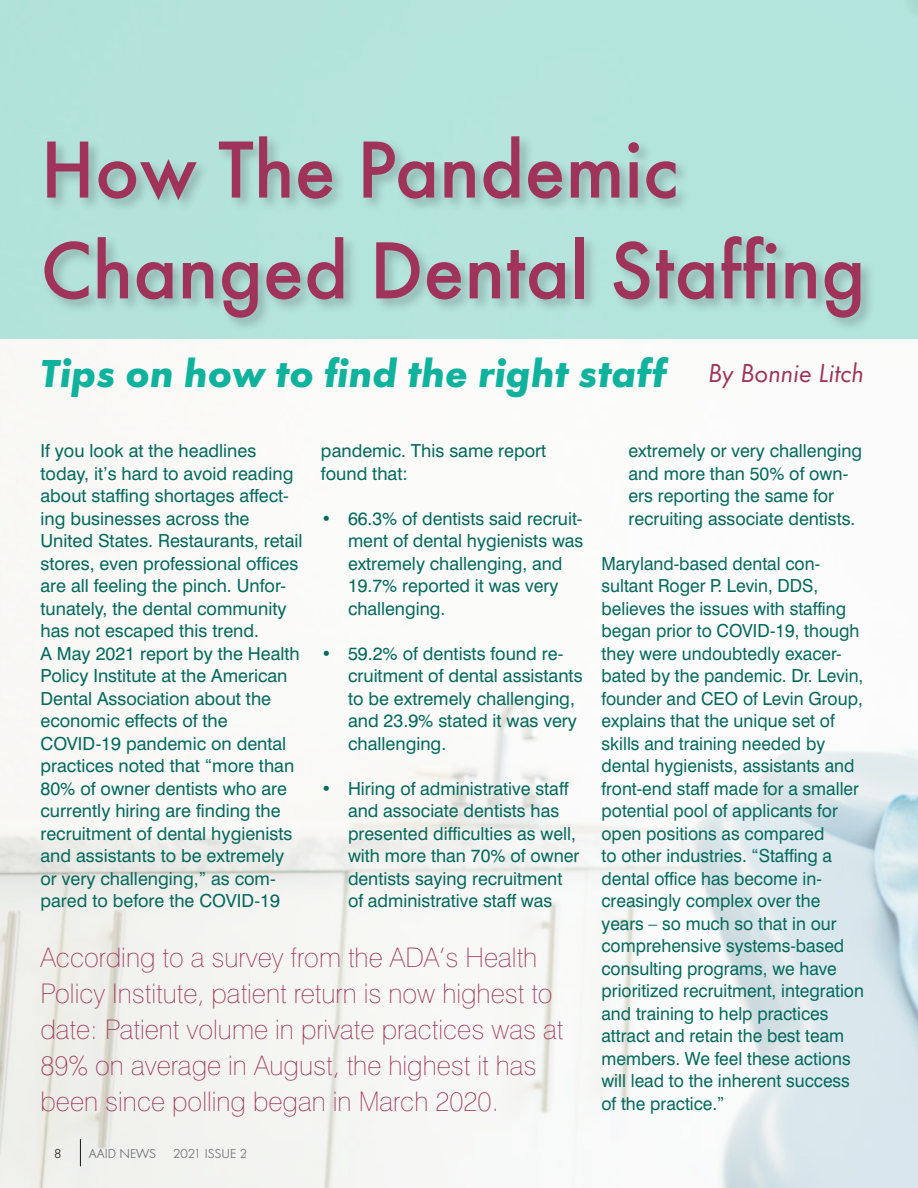
<style>
.page{position:relative;width:918px;height:1188px;background:#fff}
.page>*{position:absolute;margin:0;border:0;box-sizing:border-box;transform-origin:0 0}
.t1{font:500 84px/100.8px "Futura T";color:#9f3359}
.t2{font:italic 700 40.5px "Futura T";color:#0fb29c}
.t3{font:100 27px/36px "Swiss 721 BT";color:#9f3359}
.t4{font:italic 27px "Futura T";color:#9f3359}
.t5{font:18px/22.5px "Swiss 721 BT";color:#046a5d}
.t6{font:300 13.5px "Futura T";color:#6c6d70}
.t7{font:300 13.5px "Futura T";color:#231f20}
</style>
<div class="page">
<img style="left:0;top:348px;width:918px;height:840px">
<div style="left:0;top:0;width:918px;height:339px;background:#b4e4dd"></div>
<div style="left:42px;top:133px;width:833px;height:199px;background:#231f20;opacity:.25"></div>
<svg style="left:80px;top:1139px;width:1px;height:27px"></svg>
<p class="t1" style="left:40px;top:118px;width:827px">How The Pandemic<br>Changed Dental Staffing</p>
<p class="t2" style="left:40px;top:350px;width:627px">Tips on how to find the right staff</p>
<p class="t4" style="left:708px;top:358px;width:158px">By Bonnie Litch</p>
<p class="t5" style="left:40px;top:439px;width:264px">If you look at the headlines today, it’s hard to avoid reading about staffing shortages affect&shy;ing businesses across the<br>United States. Restaurants, retail stores, even professional offices are all feeling the pinch. Unfor&shy;tunately, the dental community has not escaped this trend.<br>A May 2021 report by the Health<br>Policy Institute at the American<br>Dental Association about the economic effects of the<br>COVID-19 pandemic on dental practices noted that “more than<br>80% of owner dentists who are currently hiring are finding the recruitment of dental hygienists and assistants to be extremely or very challenging,” as com&shy;pared to before the COVID-19</p>
<p class="t5" style="left:321px;top:439px;width:227px">pandemic. This same report found that:</p>
<p class="t5" style="left:348px;top:507px;width:237px;text-indent:-27px">• 66.3% of dentists said recruit&shy;ment of dental hygienists was extremely challenging, and<br>19.7% reported it was very challenging.</p>
<p class="t5" style="left:348px;top:642px;width:236px;text-indent:-27px">• 59.2% of dentists found re&shy;cruitment of dental assistants to be extremely challenging, and 23.9% stated it was very challenging.</p>
<p class="t5" style="left:348px;top:777px;width:233px;text-indent:-27px">• Hiring of administrative staff and associate dentists has presented difficulties as well, with more than 70% of owner dentists saying recruitment of administrative staff was</p>
<p class="t3" style="left:40px;top:940px;width:524px">According to a survey from the ADA’s Health Policy Institute, patient return is now highest to date: Patient volume in private practices was at 89% on average in August, the highest it has been since polling began in March 2020.</p>
<p class="t7" style="left:54px;top:1145px;width:9px">8</p>
<p class="t6" style="left:89px;top:1145px;width:69px">AAID NEWS</p>
<p class="t6" style="left:173px;top:1145px;width:76px">2021 ISSUE 2</p>
<p class="t6" style="left:240px;top:1145px;width:9px">3</p>
<p class="t5" style="left:629px;top:439px;width:235px">extremely or very challenging and more than 50% of own&shy;ers reporting the same for recruiting associate dentists.</p>
<p class="t5" style="left:602px;top:552px;width:264px">Maryland-based dental con&shy;sultant Roger P. Levin, DDS, believes the issues with staffing began prior to COVID-19, though they were undoubtedly exacer&shy;bated by the pandemic. Dr. Levin, founder and CEO of Levin Group, explains that the unique set of skills and training needed by dental hygienists, assistants and front-end staff made for a smaller potential pool of applicants for open positions as compared<br>to other industries. “Staffing a dental office has become in&shy;creasingly complex over the years – so much so that in our comprehensive systems-based consulting programs, we have prioritized recruitment, integration and training to help practices attract and retain the best team members. We feel these actions will lead to the inherent success of the practice.”</p>
</div>
